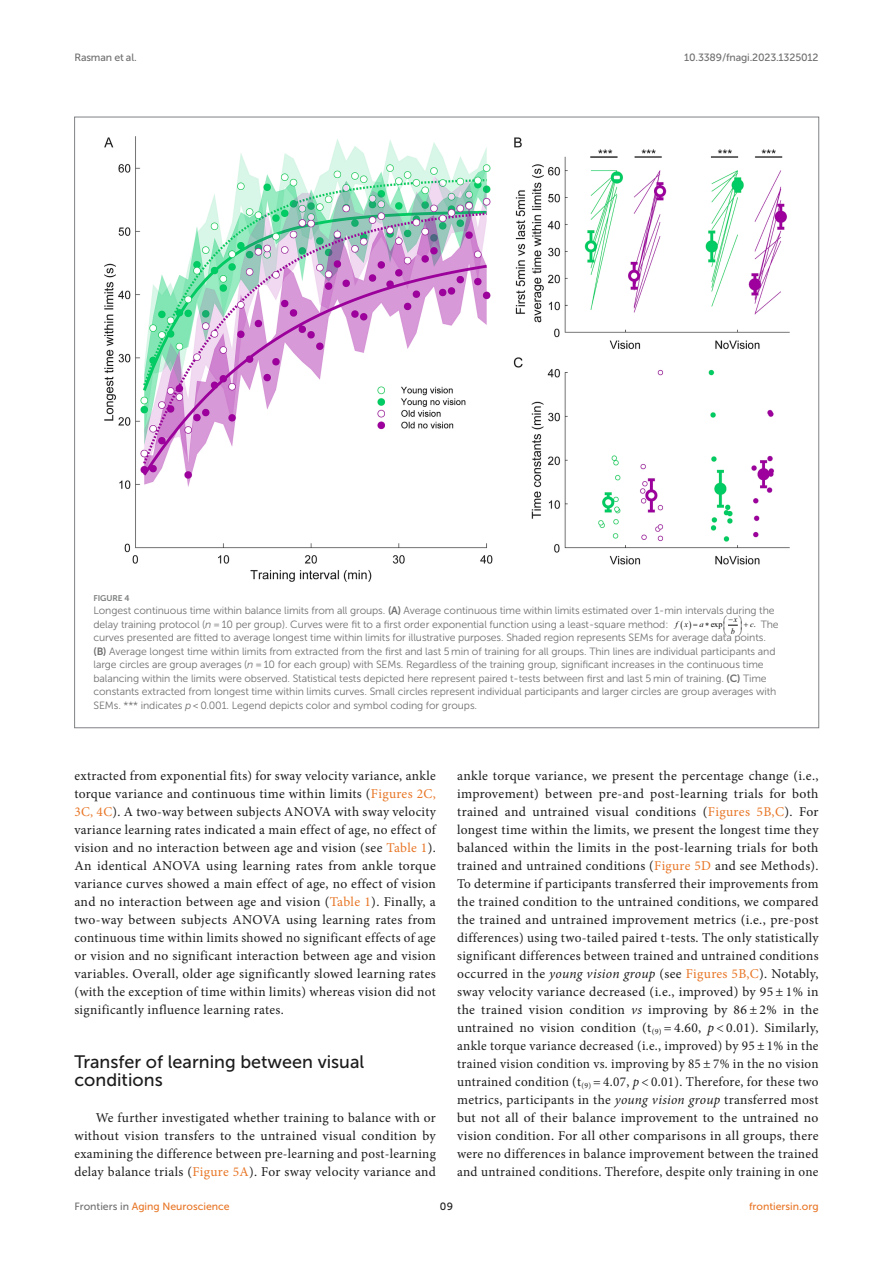
<style>
.page{position:relative;width:893px;height:1263px;background:#fff}
.page>*{position:absolute;margin:0;border:0;box-sizing:border-box;transform-origin:0 0}
.HEAD_2{font:18px/18px "Museo Sans 500";color:#1b1c1b}
.TEXT_FLUSH{font:13.5px/18px "Minion Pro";letter-spacing:.025em;color:#1b1c1b;text-align:justify}
.TEXT{font:13.5px/18px "Minion Pro";letter-spacing:.025em;color:#1b1c1b;text-align:justify}
.FIG_LEG{font:10.5px/13.5px "Museo Sans 300";letter-spacing:-.01em;color:#706f70}
.t1{font:10.5px "Museo Sans 500";color:#e87626}
.t2{font:10.5px "Museo Sans 500";letter-spacing:-.015em;color:#706f70}
.t3{font:10.5px "Museo Sans 500";color:#1b1c1b}
.FIG_HD{font:8.25px "Museo Sans 700";letter-spacing:-.01em;color:#7e7f7f}
.spi-math-img{font:italic 8.25px/11.7px "Times New Roman";color:#000;text-align:center}
.spi-math-img-2{font:8.25px "Times New Roman";color:#000}
.s1{font-family:"Museo Sans 700"}
.s2{font-style:italic}
.s3{font-style:normal}
.s4{color:#e87626}
.s5{color:#706f70}
</style>
<div class="page">
<img style="left:104px;top:136px;width:686px;height:446px">
<svg style="left:728px;top:624px;width:10px;height:2px"></svg>
<p class="t2" style="left:74px;top:51px;width:64px">Rasman et al.</p>
<p class="t2" style="left:684px;top:51px;width:136px">10.3389/fnagi.2023.1325012</p>
<p class="FIG_HD" style="left:94px;top:593px;width:37px">FIGURE 4</p>
<p class="FIG_LEG" style="left:94px;top:604px;width:683px">Longest continuous time within balance limits from all groups. <span class="s1">(A)</span> Average continuous time within limits estimated over 1-min intervals during the delay training protocol (<span class="s2">n</span> = 10 per group). Curves were fit to a first order exponential function using a least-square method:</p>
<p class="spi-math-img" style="left:675px;top:618px;width:14px">f x</p>
<p class="spi-math-img" style="left:699px;top:618px;width:6px">a</p>
<p class="spi-math-img" style="left:731px;top:613px;width:8px">x b</p>
<p class="spi-math-img" style="left:750px;top:618px;width:7px">c<span class="s3">.</span></p>
<p class="FIG_LEG" style="left:94px;top:617px;width:687px;text-indent:667px">The curves presented are fitted to average longest time within limits for illustrative purposes. Shaded region represents SEMs for average data points. <span class="s1">(B)</span> Average longest time within limits from extracted from the first and last 5 min of training for all groups. Thin lines are individual participants and large circles are group averages (<span class="s2">n</span> = 10 for each group) with SEMs. Regardless of the training group, significant increases in the continuous time balancing within the limits were observed. Statistical tests depicted here represent paired t-tests between first and last 5 min of training. <span class="s1">(C)</span> Time constants extracted from longest time within limits curves. Small circles represent individual participants and larger circles are group averages with SEMs. *** indicates <span class="s2">p</span> &lt; 0.001. Legend depicts color and symbol coding for groups.</p>
<p class="spi-math-img-2" style="left:711px;top:619px;width:13px">exp</p>
<p class="TEXT" style="left:74px;top:767px;width:363px">extracted from exponential fits) for sway velocity variance, ankle torque variance and continuous time within limits (<span class="s4">Figures 2C, 3C, 4C</span>). A two-way between subjects ANOVA with sway velocity variance learning rates indicated a main effect of age, no effect of vision and no interaction between age and vision (see <span class="s4">Table 1</span>).<br>An identical ANOVA using learning rates from ankle torque variance curves showed a main effect of age, no effect of vision and no interaction between age and vision (<span class="s4">Table 1</span>). Finally, a two-way between subjects ANOVA using learning rates from continuous time within limits showed no significant effects of age or vision and no significant interaction between age and vision variables. Overall, older age significantly slowed learning rates (with the exception of time within limits) whereas vision did not significantly influence learning rates.</p>
<p class="HEAD_2" style="left:74px;top:1053px;width:291px">Transfer of learning between visual conditions</p>
<p class="TEXT_FLUSH" style="left:74px;top:1109px;width:363px;text-indent:21px">We further investigated whether training to balance with or without vision transfers to the untrained visual condition by examining the difference between pre-learning and post-learning delay balance trials (<span class="s4">Figure 5A</span>). For sway velocity variance and</p>
<p class="TEXT_FLUSH" style="left:457px;top:767px;width:363px">ankle torque variance, we present the percentage change (i.e., improvement) between pre-and post-learning trials for both trained and untrained visual conditions (<span class="s4">Figures 5B,C</span>). For longest time within the limits, we present the longest time they balanced within the limits in the post-learning trials for both trained and untrained conditions (<span class="s4">Figure 5D</span> and see Methods).<br>To determine if participants transferred their improvements from the trained condition to the untrained conditions, we compared the trained and untrained improvement metrics (i.e., pre-post differences) using two-tailed paired t-tests. The only statistically significant differences between trained and untrained conditions occurred in the <span class="s2">young vision group</span> (see <span class="s4">Figures 5B,C</span>). Notably, sway velocity variance decreased (i.e., improved) by 95 ± 1% in the trained vision condition <span class="s2">vs</span> improving by 86 ± 2% in the untrained no vision condition (t<sub>(9)</sub> = 4.60, <span class="s2">p</span> &lt; 0.01). Similarly, ankle torque variance decreased (i.e., improved) by 95 ± 1% in the trained vision condition vs. improving by 85 ± 7% in the no vision untrained condition (t<sub>(9)</sub> = 4.07, <span class="s2">p</span> &lt; 0.01). Therefore, for these two metrics, participants in the <span class="s2">young vision group</span> transferred most but not all of their balance improvement to the untrained no vision condition. For all other comparisons in all groups, there were no differences in balance improvement between the trained and untrained conditions. Therefore, despite only training in one</p>
<p class="t1" style="left:74px;top:1200px;width:157px"><span class="s5">Frontiers in</span> Aging Neuroscience</p>
<p class="t3" style="left:440px;top:1200px;width:15px">09</p>
<p class="t1" style="left:749px;top:1200px;width:71px">frontiersin.org</p>
</div>
